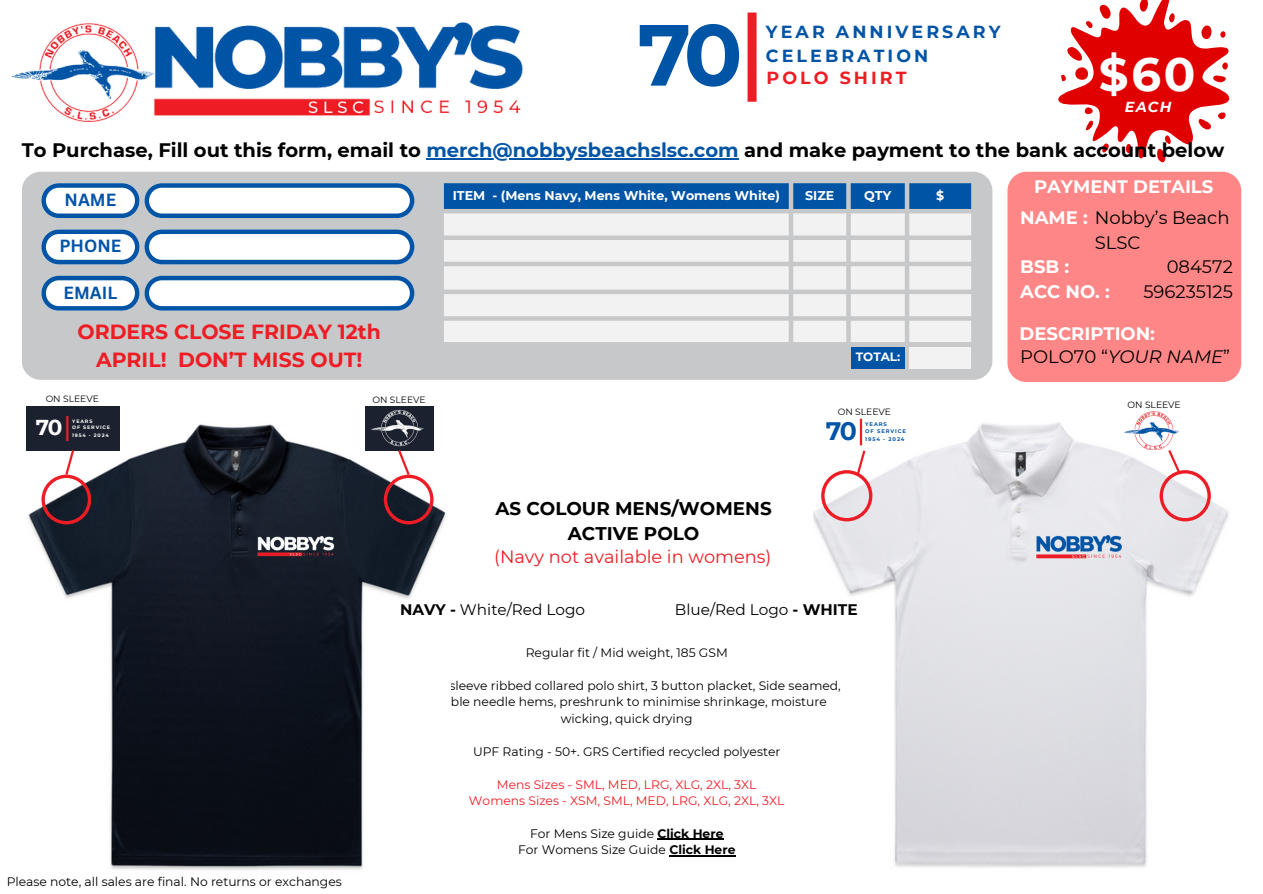
<style>
.page{position:relative;width:1263px;height:894px;background:#fff}
.page>*{position:absolute;margin:0;border:0;box-sizing:border-box;transform-origin:0 0}
.t1{font:700 86.55px "Montserrat";color:#0054a6}
.t2{font:700 46.65px "Montserrat";color:#fff}
.t3{font:700 25.2px "Montserrat";color:#0054a6}
.t4{font:700 21.45px "Montserrat";color:#fff}
.t5{font:700 20.4px/28.5px "Montserrat";color:#ee1c24;text-align:center}
.t6{font:700 19.5px "Montserrat";color:#000}
.t7{font:700 18.3px/25.2px "Montserrat";color:#000;text-align:center}
.t8{font:18px/24.8px "Montserrat";color:#000;text-align:right}
.t9{font:700 18px/24.8px "Montserrat";color:#fff}
.t10{font:17.85px "Montserrat";color:#ee1c24}
.t11{font:700 17.4px/23.2px "Montserrat";letter-spacing:.175em;color:#0054a6}
.t12{font:700 17.4px "Montserrat";letter-spacing:.175em;color:#ee1c24}
.t13{font:700 17.1px "Canva Sans";color:#0054a6}
.t14{font:15.3px "Montserrat";color:#000}
.t15{font:italic 700 14.4px "Montserrat";color:#fff}
.t16{font:700 12.6px "Montserrat";color:#fff}
.t17{font:12.3px/16.4px "Montserrat";color:#000;text-align:center}
.t18{font:12.3px "Montserrat";color:#ee1c24}
.t19{font:700 12px "Montserrat";color:#fff}
.t20{font:9.15px "Montserrat";color:#000}
.t21{font:700 5.25px "Montserrat";letter-spacing:.175em;color:#0054a6}
.t22{font:700 4.8px "Montserrat";letter-spacing:.175em;color:#fff}
.s1{color:#0054a6}
.s2{font-weight:700;color:#fff}
.s3{font-weight:700}
.s4{font-style:italic}
</style>
<div class="page">
<img style="left:11px;top:22px;width:512px;height:100px">
<div style="left:747px;top:13px;width:9px;height:89px;background:#ee1c24"></div>
<div style="left:22px;top:172px;width:970px;height:208px;background:#c7c8c9;border-radius:19px"></div>
<svg style="left:145px;top:183px;width:269px;height:35px;background:#b8cfe5"></svg>
<svg style="left:41px;top:183px;width:98px;height:35px;background:#b0c9e1"></svg>
<svg style="left:145px;top:229px;width:269px;height:35px;background:#bad0e5"></svg>
<svg style="left:145px;top:276px;width:269px;height:34px;background:#bcd1e6"></svg>
<svg style="left:41px;top:229px;width:98px;height:35px;background:#b2c9e1"></svg>
<svg style="left:41px;top:276px;width:98px;height:34px;background:#b3cae2"></svg>
<svg style="left:1058px;top:0;width:171px;height:162px"></svg>
<svg style="left:444px;top:183px;width:527px;height:26px;background:#0758a7"></svg>
<svg style="left:444px;top:213px;width:527px;height:129px;fill:#f2f2f2"></svg>
<div style="left:910px;top:347px;width:61px;height:21px;background:#f2f2f2"></div>
<img style="left:814px;top:422px;width:415px;height:446px">
<hr style="left:657px;top:838px;width:66px;height:1px;background:#000">
<hr style="left:669px;top:855px;width:66px;height:1px;background:#000">
<div style="left:851px;top:347px;width:54px;height:21px;background:#0054a6"></div>
<hr style="left:426px;top:158px;width:313px;height:1px;background:#0054a6">
<div style="left:1007px;top:172px;width:234px;height:210px;background:#ff8686;border-radius:19px"></div>
<img style="left:26px;top:424px;width:420px;height:446px">
<div style="left:365px;top:405px;width:69px;height:45px;background:#1b212e"></div>
<div style="left:26px;top:405px;width:94px;height:45px;background:#1b212e"></div>
<img style="left:258px;top:536px;width:77px;height:20px">
<img style="left:371px;top:409px;width:52px;height:37px">
<hr style="left:66px;top:416px;width:2px;height:25px;background:#ee1c24">
<svg style="left:41px;top:450px;width:50px;height:74px"></svg>
<svg style="left:384px;top:450px;width:49px;height:74px"></svg>
<hr style="left:860px;top:418px;width:2px;height:27px;background:#ee1c24">
<img style="left:1036px;top:535px;width:86px;height:23px">
<img style="left:1124px;top:411px;width:55px;height:38px">
<svg style="left:1159px;top:447px;width:52px;height:74px"></svg>
<svg style="left:821px;top:448px;width:51px;height:73px"></svg>
<h5 class="t1" style="left:637px;top:2px;width:107px">70</h5>
<p class="t11" style="left:766px;top:20px;width:236px">YEAR ANNIVERSARY<br>CELEBRATION</p>
<p class="t12" style="left:767px;top:68px;width:141px">POLO SHIRT</p>
<h3 class="t2" style="left:1099px;top:45px;width:98px">$60</h3>
<h5 class="t15" style="left:1125px;top:98px;width:48px">EACH</h5>
<p class="t6" style="left:22px;top:138px;width:1204px">To Purchase, Fill out this form, email to <span class="s1">merch@nobbysbeachslsc.com</span> and make payment to the bank account below</p>
<p class="t9" style="left:1034px;top:174px;width:181px">PAYMENT DETAILS</p>
<h1 class="t16" style="left:453px;top:188px;width:329px">ITEM - (Mens Navy, Mens White, Womens White)</h1>
<h6 class="t16" style="left:805px;top:188px;width:31px">SIZE</h6>
<p class="t16" style="left:864px;top:188px;width:29px">QTY</p>
<p class="t16" style="left:936px;top:188px;width:10px">$</p>
<p class="t13" style="left:65px;top:188px;width:53px">NAME</p>
<h3 class="t13" style="left:59px;top:234px;width:63px">PHONE</h3>
<h3 class="t13" style="left:64px;top:280px;width:55px">EMAIL</h3>
<p class="t8" style="left:1020px;top:205px;width:211px"><span class="s2">NAME :</span> Nobby’s Beach</p>
<p class="t9" style="left:1020px;top:254px;width:91px">BSB :<br>ACC NO. :</p>
<p class="t8" style="left:1143px;top:254px;width:91px">084572<br>596235125</p>
<p class="t8" style="left:1095px;top:230px;width:47px">SLSC</p>
<h4 class="t5" style="left:77px;top:317px;width:305px">ORDERS CLOSE FRIDAY 12th<br>APRIL! DON’T MISS OUT!</h4>
<p class="t20" style="left:46px;top:393px;width:55px">ON SLEEVE</p>
<p class="t20" style="left:372px;top:394px;width:55px">ON SLEEVE</p>
<h3 class="t19" style="left:856px;top:349px;width:46px">TOTAL:</h3>
<p class="t20" style="left:838px;top:405px;width:55px">ON SLEEVE</p>
<p class="t4" style="left:36px;top:414px;width:28px">70</p>
<p class="t22" style="left:72px;top:418px;width:22px">YEARS</p>
<p class="t22" style="left:72px;top:424px;width:39px">OF SERVICE</p>
<h3 class="t22" style="left:72px;top:432px;width:38px">1954 - 2024</h3>
<p class="t3" style="left:826px;top:415px;width:33px">70</p>
<p class="t21" style="left:865px;top:421px;width:23px">YEARS</p>
<p class="t21" style="left:865px;top:428px;width:42px">OF SERVICE</p>
<p class="t21" style="left:865px;top:435px;width:41px">1954 - 2024</p>
<p class="t7" style="left:495px;top:495px;width:278px">AS COLOUR MENS/WOMENS<br>ACTIVE POLO</p>
<p class="t10" style="left:494px;top:545px;width:279px">(Navy not available in womens)</p>
<p class="t17" style="left:7px;top:873px;width:337px">Please note, all sales are final. No returns or exchanges</p>
<p class="t14" style="left:400px;top:599px;width:187px"><span class="s3">NAVY -</span> White/Red Logo</p>
<h3 class="t14" style="left:675px;top:600px;width:184px">Blue/Red Logo <span class="s3">- WHITE</span></h3>
<h2 class="t17" style="left:526px;top:644px;width:203px">Regular fit / Mid weight, 185 GSM</h2>
<h3 class="t17" style="left:413px;top:677px;width:430px">Short sleeve ribbed collared polo shirt, 3 button placket, Side seamed, double needle hems, preshrunk to minimise shrinkage, moisture wicking, quick drying</h3>
<h3 class="t17" style="left:473px;top:742px;width:309px">UPF Rating - 50+. GRS Certified recycled polyester</h3>
<h3 class="t18" style="left:497px;top:776px;width:261px">Mens Sizes - SML, MED, LRG, XLG, 2XL, 3XL</h3>
<h2 class="t18" style="left:469px;top:792px;width:317px">Womens Sizes - XSM, SML, MED, LRG, XLG, 2XL, 3XL</h2>
<p class="t17" style="left:530px;top:825px;width:195px">For Mens Size guide <span class="s3">Click Here</span></p>
<p class="t17" style="left:518px;top:841px;width:219px">For Womens Size Guide <span class="s3">Click Here</span></p>
<p class="t9" style="left:1020px;top:321px;width:137px">DESCRIPTION:</p>
<p class="t8" style="left:1020px;top:344px;width:212px">POLO70 “<span class="s4">YOUR NAME</span>”</p>
<p class="t20" style="left:1127px;top:399px;width:55px">ON SLEEVE</p>
</div>
